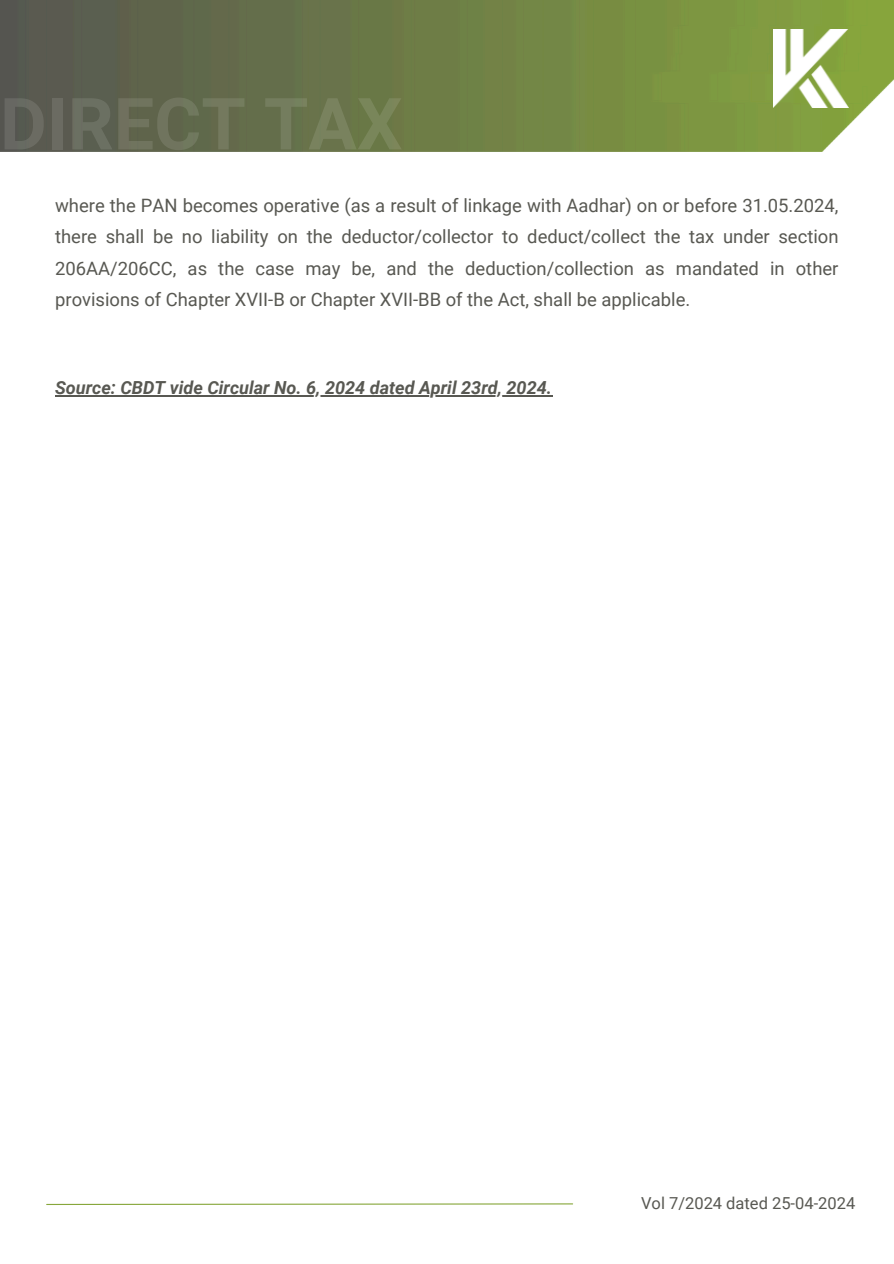
<style>
.page{position:relative;width:894px;height:1264px;background:#fff}
.page>*{position:absolute;margin:0;border:0;box-sizing:border-box;transform-origin:0 0}
.t1{font:18.45px/31.5px "Roboto";color:#585852;text-align:justify}
.t2{font:italic 700 18px "Roboto";color:#585852}
.t3{font:16.5px "Roboto";color:#585852}
</style>
<div class="page">
<img style="left:0;top:0;width:893px;height:152px">
<img style="left:773px;top:30px;width:75px;height:77px">
<svg style="left:46px;top:1203px;width:527px;height:2px"></svg>
<hr style="left:55px;top:395px;width:497px;height:2px;background:#585852">
<h2 class="t1" style="left:55px;top:190px;width:784px">where the PAN becomes operative (as a result of linkage with Aadhar) on or before 31.05.2024, there shall be no liability on the deductor/collector to deduct/collect the tax under section 206AA/206CC, as the case may be, and the deduction/collection as mandated in other provisions of Chapter XVII-B or Chapter XVII-BB of the Act, shall be applicable.</h2>
<h3 class="t2" style="left:55px;top:378px;width:498px">Source: CBDT vide Circular No. 6, 2024 dated April 23rd, 2024.</h3>
<h1 class="t3" style="left:641px;top:1193px;width:216px">Vol 7/2024 dated 25-04-2024</h1>
</div>
